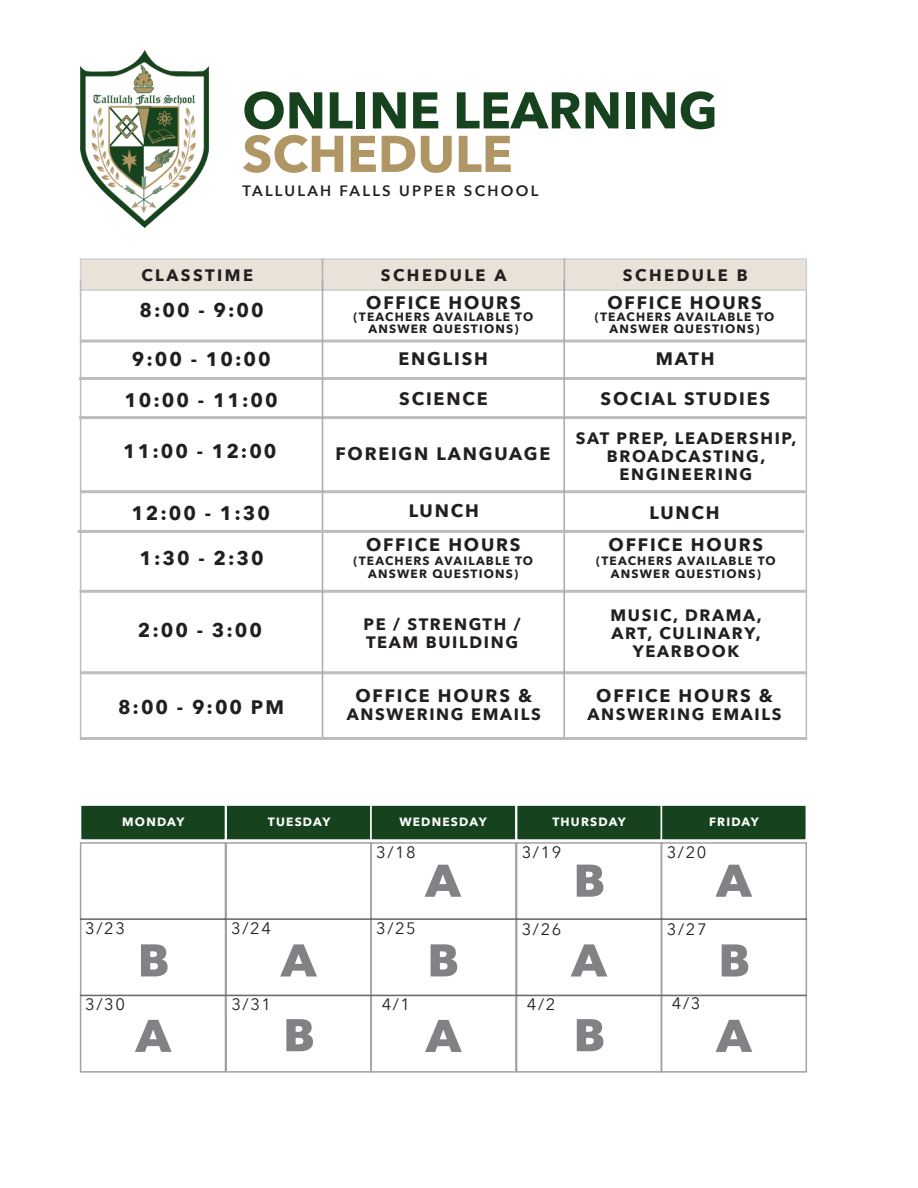
<style>
.page{position:relative;width:918px;height:1188px;background:#fff}
.page>*{position:absolute;margin:0;border:0;box-sizing:border-box;transform-origin:0 0}
.t1{font:700 57px "Avenir Next";color:#808285}
.t2{font:700 51px "Avenir Next";color:#16431e}
.t3{font:700 51px "Avenir Next";color:#b19665}
.t4{font:700 19.5px "Avenir Next";letter-spacing:.1em;color:#231f20}
.t5{font:700 18px "Avenir Next";letter-spacing:.1em;color:#231f20}
.t6{font:700 16.5px/18px "Avenir Next";letter-spacing:.1em;color:#231f20;text-align:center}
.t7{font:16.5px "Avenir Next";letter-spacing:.1em;color:#231f20}
.t8{font:700 16.5px "Avenir Next";letter-spacing:.15em;color:#231f20}
.t9{font:600 15px "Avenir Next";letter-spacing:.15em;color:#231f20}
.t10{font:700 12px/12px "Avenir Next";letter-spacing:.1em;color:#231f20;text-align:center}
.t11{font:700 12px "Avenir Next";letter-spacing:.1em;color:#fff}
</style>
<div class="page">
<img style="left:80px;top:50px;width:128px;height:177px">
<div style="left:80px;top:258px;width:243px;height:33px;background:linear-gradient(to right,#e8e2d9,#e8e2d9)"></div>
<div style="left:322px;top:258px;width:243px;height:33px;background:linear-gradient(to right,#e8e2d9,#e8e2d9)"></div>
<div style="left:564px;top:258px;width:243px;height:33px;background:linear-gradient(to right,#e8e2d9,#e8e2d9)"></div>
<hr style="left:79px;top:416px;width:727px;height:3px;background:#bcbdc0">
<hr style="left:80px;top:590px;width:726px;height:3px;background:#bcbdc0">
<hr style="left:79px;top:377px;width:727px;height:3px;background:#bcbdc0">
<hr style="left:80px;top:340px;width:727px;height:3px;background:#bcbdc0">
<hr style="left:80px;top:490px;width:726px;height:3px;background:#bcbdc0">
<hr style="left:81px;top:671px;width:726px;height:3px;background:#bcbdc0">
<hr style="left:322px;top:280px;width:1px;height:459px;background:#a8a9ad">
<hr style="left:563px;top:280px;width:2px;height:459px;background:#a8a9ad">
<hr style="left:806px;top:291px;width:1px;height:449px;background:#bcbdc0">
<hr style="left:80px;top:280px;width:1px;height:460px;background:#bcbdc0">
<div style="left:80px;top:804px;width:146px;height:37px;background:#16431e;border:2px solid #fff"></div>
<div style="left:225px;top:804px;width:147px;height:37px;background:#16431e;border:2px solid #fff"></div>
<div style="left:370px;top:804px;width:147px;height:37px;background:#16431e;border:2px solid #fff"></div>
<div style="left:516px;top:804px;width:146px;height:37px;background:#16431e;border:2px solid #fff"></div>
<div style="left:661px;top:804px;width:146px;height:37px;background:#16431e;border:2px solid #fff"></div>
<hr style="left:78px;top:530px;width:726px;height:3px;background:#bcbdc0">
<hr style="left:81px;top:737px;width:726px;height:3px;background:#bcbdc0">
<h2 class="t2" style="left:242px;top:66px;width:477px">ONLINE LEARNING</h2>
<h2 class="t3" style="left:242px;top:110px;width:272px">SCHEDULE</h2>
<p class="t9" style="left:242px;top:178px;width:298px">TALLULAH FALLS UPPER SCHOOL</p>
<h3 class="t8" style="left:141px;top:261px;width:113px">CLASSTIME</h3>
<h3 class="t8" style="left:381px;top:261px;width:127px">SCHEDULE A</h3>
<h3 class="t8" style="left:623px;top:261px;width:126px">SCHEDULE B</h3>
<h3 class="t4" style="left:139px;top:294px;width:126px">8:00 - 9:00</h3>
<h3 class="t4" style="left:132px;top:343px;width:140px">9:00 - 10:00</h3>
<h3 class="t5" style="left:366px;top:287px;width:156px">OFFICE HOURS</h3>
<p class="t10" style="left:354px;top:310px;width:181px">(TEACHERS AVAILABLE TO<br>ANSWER QUESTIONS)</p>
<h3 class="t5" style="left:399px;top:343px;width:91px">ENGLISH</h3>
<h3 class="t5" style="left:656px;top:343px;width:60px">MATH</h3>
<h3 class="t5" style="left:607px;top:287px;width:156px">OFFICE HOURS</h3>
<p class="t10" style="left:595px;top:310px;width:181px">(TEACHERS AVAILABLE TO<br>ANSWER QUESTIONS)</p>
<h3 class="t4" style="left:124px;top:383px;width:155px">10:00 - 11:00</h3>
<h3 class="t5" style="left:399px;top:383px;width:90px">SCIENCE</h3>
<h3 class="t4" style="left:123px;top:434px;width:155px">11:00 - 12:00</h3>
<h3 class="t5" style="left:335px;top:438px;width:217px">FOREIGN LANGUAGE</h3>
<h3 class="t5" style="left:601px;top:383px;width:171px">SOCIAL STUDIES</h3>
<h3 class="t6" style="left:576px;top:429px;width:222px">SAT PREP, LEADERSHIP,<br>BROADCASTING,<br>ENGINEERING</h3>
<h3 class="t4" style="left:131px;top:496px;width:140px">12:00 - 1:30</h3>
<h3 class="t5" style="left:409px;top:495px;width:72px">LUNCH</h3>
<h3 class="t5" style="left:650px;top:497px;width:72px">LUNCH</h3>
<h3 class="t4" style="left:139px;top:541px;width:126px">1:30 - 2:30</h3>
<h3 class="t5" style="left:366px;top:530px;width:156px">OFFICE HOURS</h3>
<p class="t10" style="left:353px;top:554px;width:181px;line-height:13.5px">(TEACHERS AVAILABLE TO<br>ANSWER QUESTIONS)</p>
<h3 class="t5" style="left:609px;top:530px;width:156px">OFFICE HOURS</h3>
<p class="t10" style="left:596px;top:554px;width:181px;line-height:13.5px">(TEACHERS AVAILABLE TO<br>ANSWER QUESTIONS)</p>
<h3 class="t4" style="left:138px;top:613px;width:126px">2:00 - 3:00</h3>
<h3 class="t6" style="left:364px;top:615px;width:158px;text-align:left">PE / STRENGTH /<br>TEAM BUILDING</h3>
<h3 class="t6" style="left:611px;top:606px;width:153px">MUSIC, DRAMA,<br>ART, CULINARY,<br>YEARBOOK</h3>
<h3 class="t4" style="left:118px;top:690px;width:167px">8:00 - 9:00 PM</h3>
<h3 class="t5" style="left:356px;top:680px;width:178px">OFFICE HOURS &amp;</h3>
<h3 class="t6" style="left:347px;top:705px;width:196px">ANSWERING EMAILS</h3>
<h3 class="t5" style="left:596px;top:680px;width:178px">OFFICE HOURS &amp;</h3>
<h3 class="t6" style="left:588px;top:705px;width:196px">ANSWERING EMAILS</h3>
<p class="t11" style="left:122px;top:811px;width:64px">MONDAY</p>
<p class="t11" style="left:268px;top:811px;width:64px">TUESDAY</p>
<p class="t11" style="left:399px;top:811px;width:89px">WEDNESDAY</p>
<p class="t11" style="left:552px;top:811px;width:75px">THURSDAY</p>
<p class="t11" style="left:709px;top:811px;width:51px">FRIDAY</p>
<h3 class="t7" style="left:376px;top:838px;width:41px">3/18</h3>
<h3 class="t7" style="left:522px;top:838px;width:41px">3/19</h3>
<h3 class="t7" style="left:667px;top:838px;width:41px">3/20</h3>
<h1 class="t1" style="left:425px;top:827px;width:38px">A</h1>
<h1 class="t1" style="left:573px;top:827px;width:34px">B</h1>
<h1 class="t1" style="left:716px;top:827px;width:38px">A</h1>
<h3 class="t7" style="left:85px;top:914px;width:41px">3/23</h3>
<h3 class="t7" style="left:231px;top:914px;width:41px">3/24</h3>
<h3 class="t7" style="left:376px;top:914px;width:41px">3/25</h3>
<h3 class="t7" style="left:522px;top:915px;width:41px">3/26</h3>
<h3 class="t7" style="left:667px;top:915px;width:41px">3/27</h3>
<h1 class="t1" style="left:137px;top:907px;width:34px">B</h1>
<h1 class="t1" style="left:280px;top:907px;width:38px">A</h1>
<h1 class="t1" style="left:427px;top:907px;width:34px">B</h1>
<h1 class="t1" style="left:571px;top:907px;width:38px">A</h1>
<h1 class="t1" style="left:718px;top:907px;width:34px">B</h1>
<h3 class="t7" style="left:85px;top:991px;width:41px">3/30</h3>
<h3 class="t7" style="left:231px;top:991px;width:41px">3/31</h3>
<h3 class="t7" style="left:382px;top:991px;width:30px">4/1</h3>
<h3 class="t7" style="left:527px;top:990px;width:30px">4/2</h3>
<h3 class="t7" style="left:672px;top:990px;width:30px">4/3</h3>
<h1 class="t1" style="left:135px;top:983px;width:38px">A</h1>
<h1 class="t1" style="left:282px;top:982px;width:34px">B</h1>
<h1 class="t1" style="left:573px;top:982px;width:34px">B</h1>
<h1 class="t1" style="left:425px;top:983px;width:38px">A</h1>
<h1 class="t1" style="left:716px;top:983px;width:38px">A</h1>
</div>
